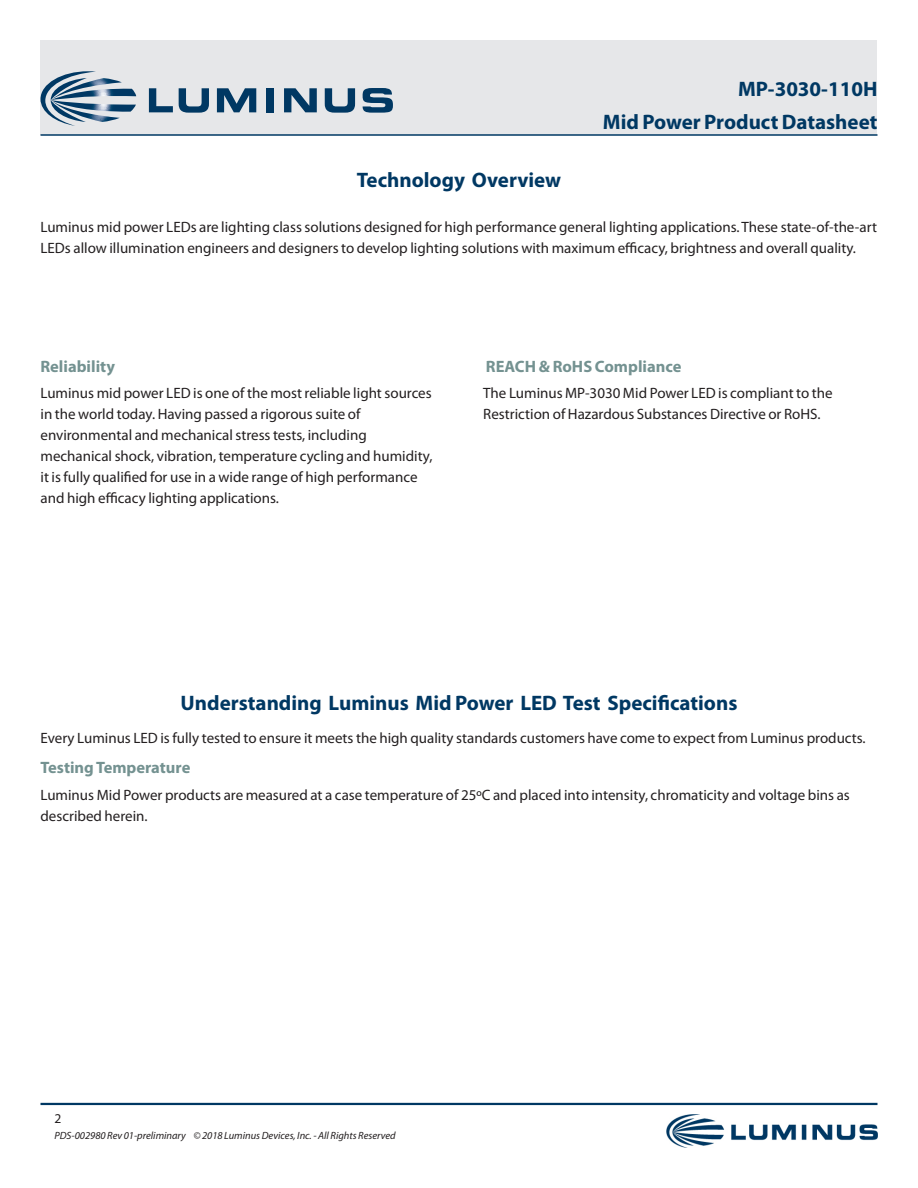
<style>
.page{position:relative;width:918px;height:1188px;background:#fff}
.page>*{position:absolute;margin:0;border:0;box-sizing:border-box;transform-origin:0 0}
.DS_Title1{font:700 21px "Myriad Pro";color:#003863}
.DS_Body{font:700 16.5px "Myriad Pro";color:#749291}
.DS_Body-2{font:15px/21px "Myriad Pro";color:#231f20}
.zzFooterRight2{font:13.5px "Myriad Pro";color:#231f20}
.zzFooterRight1{font:italic 10.5px "Myriad Pro";color:#231f20}
</style>
<div class="page">
<div style="left:40px;top:40px;width:838px;height:95px;background:#e6e7e9"></div>
<hr style="left:40px;top:1103px;width:838px;height:2px;background:#003863">
<hr style="left:40px;top:134px;width:838px;height:2px;background:#003863">
<img style="left:666px;top:1115px;width:212px;height:33px">
<svg style="left:40px;top:71px;width:96px;height:55px"></svg>
<svg style="left:149px;top:88px;width:24px;height:24px"></svg>
<svg style="left:179px;top:88px;width:30px;height:25px"></svg>
<svg style="left:217px;top:88px;width:39px;height:24px"></svg>
<div style="left:266px;top:88px;width:8px;height:24px;background:#003863"></div>
<svg style="left:284px;top:88px;width:33px;height:24px"></svg>
<svg style="left:325px;top:88px;width:30px;height:25px"></svg>
<svg style="left:363px;top:88px;width:30px;height:25px"></svg>
<p class="DS_Title1" style="left:738px;top:75px;width:141px">MP-3030-110H</p>
<p class="DS_Title1" style="left:603px;top:108px;width:276px">Mid Power Product Datasheet</p>
<p class="DS_Title1" style="left:357px;top:166px;width:206px">Technology Overview</p>
<p class="DS_Body-2" style="left:40px;top:216px;width:838px">Luminus mid power LEDs are lighting class solutions designed for high performance general lighting applications. These state-of-the-art<br>LEDs allow illumination engineers and designers to develop lighting solutions with maximum efficacy, brightness and overall quality.</p>
<p class="DS_Body" style="left:40px;top:356px;width:76px">Reliability</p>
<p class="DS_Body-2" style="left:40px;top:382px;width:393px">Luminus mid power LED is one of the most reliable light sources in the world today. Having passed a rigorous suite of environmental and mechanical stress tests, including mechanical shock, vibration, temperature cycling and humidity, it is fully qualified for use in a wide range of high performance and high efficacy lighting applications.</p>
<p class="DS_Body" style="left:486px;top:356px;width:197px">REACH &amp; RoHS Compliance</p>
<p class="DS_Body-2" style="left:483px;top:382px;width:351px">The Luminus MP-3030 Mid Power LED is compliant to the<br>Restriction of Hazardous Substances Directive or RoHS.</p>
<p class="DS_Title1" style="left:181px;top:689px;width:558px">Understanding Luminus Mid Power LED Test Specifications</p>
<p class="DS_Body-2" style="left:40px;top:727px;width:825px">Every Luminus LED is fully tested to ensure it meets the high quality standards customers have come to expect from Luminus products.</p>
<p class="DS_Body" style="left:40px;top:757px;width:151px">Testing Temperature</p>
<p class="DS_Body-2" style="left:40px;top:784px;width:811px">Luminus Mid Power products are measured at a case temperature of 25ºC and placed into intensity, chromaticity and voltage bins as described herein.</p>
<p class="zzFooterRight2" style="left:54px;top:1110px;width:8px">2</p>
<p class="zzFooterRight1" style="left:54px;top:1129px;width:343px">PDS-002980 Rev 01-preliminary © 2018 Luminus Devices, Inc. - All Rights Reserved</p>
</div>
